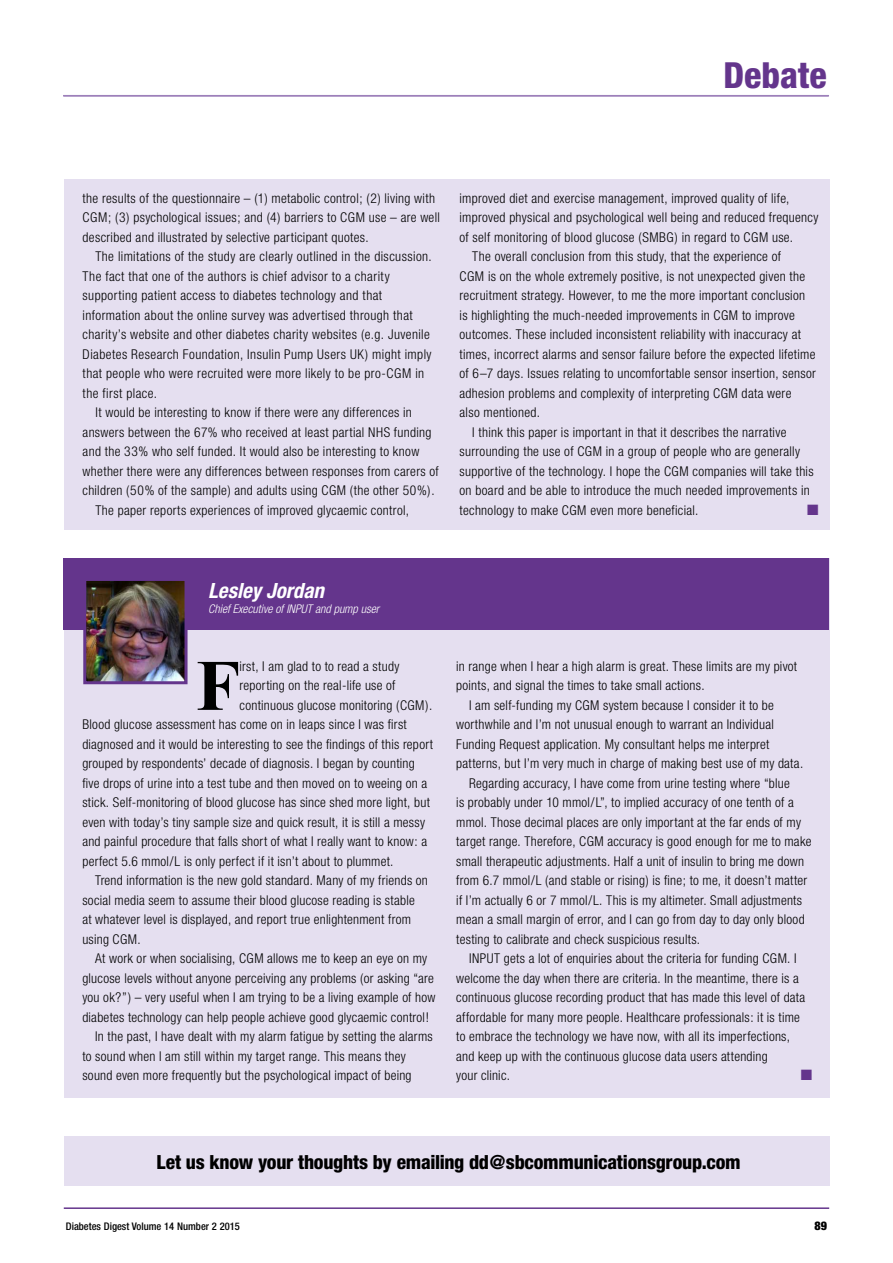
<style>
.page{position:relative;width:893px;height:1263px;background:#fff}
.page>*{position:absolute;margin:0;border:0;box-sizing:border-box;transform-origin:0 0}
.t1{font:700 72.45px "Times New Roman";color:#000}
.t2{font:800 condensed 36px "Helvetica Neue";color:#64358c}
.t3{font:italic 700 condensed 21px "Helvetica Neue";color:#fff}
.t4{font:800 condensed 19.5px "Helvetica Neue";letter-spacing:-.015em;color:#000}
.t5{font:15px "Zapf Dingbats ITC";color:#64358c}
.t6{font:300 condensed 13.5px/19.5px "Helvetica Neue";letter-spacing:.02em;color:#000}
.t7{font:italic 300 condensed 12px "Helvetica Neue";color:#fff}
.t8{font:900 condensed 12px "Helvetica Neue";color:#000}
.t9{font:500 condensed 10.5px "Helvetica Neue";color:#000}
</style>
<div class="page">
<hr style="left:64px;top:1207px;width:765px;height:2px;background:#64358c">
<hr style="left:63px;top:95px;width:765px;height:1px;background:#9d80ba">
<div style="left:64px;top:179px;width:765px;height:350px;background:#e5dff0"></div>
<hr style="left:64px;top:95px;width:765px;height:1px;background:#9d80ba">
<div style="left:64px;top:558px;width:765px;height:540px;background:#e5dff0"></div>
<div style="left:64px;top:558px;width:765px;height:71px;background:#64358c"></div>
<img style="left:87px;top:582px;width:97px;height:98px">
<div style="left:83px;top:578px;width:105px;height:106px;border:3px solid #64358c"></div>
<div style="left:64px;top:1136px;width:766px;height:49px;background:#e5dff0"></div>
<h2 class="t2" style="left:724px;top:53px;width:105px">Debate</h2>
<p class="t6" style="left:83px;top:188px;width:359px">the results of the questionnaire – (1) metabolic control; (2) living with<br>CGM; (3) psychological issues; and (4) barriers to CGM use – are well described and illustrated by selective participant quotes.</p>
<p class="t6" style="left:83px;top:247px;width:351px;text-indent:13px">The limitations of the study are clearly outlined in the discussion.<br>The fact that one of the authors is chief advisor to a charity supporting patient access to diabetes technology and that information about the online survey was advertised through that charity’s website and other diabetes charity websites (e.g. Juvenile Diabetes Research Foundation, Insulin Pump Users UK) might imply that people who were recruited were more likely to be pro-CGM in the first place.</p>
<p class="t6" style="left:95px;top:403px;width:318px">It would be interesting to know if there were any differences in</p>
<p class="t6" style="left:83px;top:422px;width:350px">answers between the 67% who received at least partial NHS funding</p>
<p class="t6" style="left:83px;top:442px;width:338px">and the 33% who self funded. It would also be interesting to know</p>
<p class="t6" style="left:83px;top:461px;width:358px">whether there were any differences between responses from carers of</p>
<p class="t6" style="left:83px;top:481px;width:353px">children (50% of the sample) and adults using CGM (the other 50%).</p>
<p class="t6" style="left:95px;top:500px;width:315px">The paper reports experiences of improved glycaemic control,</p>
<p class="t6" style="left:460px;top:188px;width:331px">improved diet and exercise management, improved quality of life,</p>
<p class="t6" style="left:460px;top:208px;width:360px">improved physical and psychological well being and reduced frequency</p>
<p class="t6" style="left:460px;top:227px;width:335px">of self monitoring of blood glucose (SMBG) in regard to CGM use.</p>
<p class="t6" style="left:472px;top:247px;width:310px">The overall conclusion from this study, that the experience of</p>
<p class="t6" style="left:460px;top:266px;width:347px">CGM is on the whole extremely positive, is not unexpected given the</p>
<p class="t6" style="left:460px;top:286px;width:347px">recruitment strategy. However, to me the more important conclusion</p>
<p class="t6" style="left:460px;top:305px;width:337px">is highlighting the much-needed improvements in CGM to improve</p>
<p class="t6" style="left:460px;top:325px;width:343px">outcomes. These included inconsistent reliability with inaccuracy at</p>
<p class="t6" style="left:460px;top:344px;width:357px">times, incorrect alarms and sensor failure before the expected lifetime</p>
<p class="t6" style="left:460px;top:363px;width:358px">of 6–7 days. Issues relating to uncomfortable sensor insertion, sensor</p>
<p class="t6" style="left:460px;top:383px;width:333px">adhesion problems and complexity of interpreting CGM data were</p>
<p class="t6" style="left:460px;top:402px;width:82px">also mentioned.</p>
<p class="t6" style="left:472px;top:422px;width:316px">I think this paper is important in that it describes the narrative</p>
<p class="t6" style="left:460px;top:441px;width:342px">surrounding the use of CGM in a group of people who are generally</p>
<p class="t6" style="left:460px;top:461px;width:356px">supportive of the technology. I hope the CGM companies will take this</p>
<p class="t6" style="left:460px;top:480px;width:352px">on board and be able to introduce the much needed improvements in</p>
<p class="t6" style="left:460px;top:500px;width:240px">technology to make CGM even more beneficial.</p>
<p class="t5" style="left:807px;top:503px;width:13px">■</p>
<h3 class="t3" style="left:208px;top:578px;width:117px">Lesley Jordan</h3>
<p class="t7" style="left:208px;top:602px;width:172px">Chief Executive of INPUT and pump user</p>
<h1 class="t1" style="left:196px;top:635px;width:46px">F</h1>
<p class="t6" style="left:240px;top:656px;width:161px">irst, I am glad to to read a study</p>
<p class="t6" style="left:240px;top:676px;width:157px">reporting on the real-life use of</p>
<p class="t6" style="left:240px;top:695px;width:194px">continuous glucose monitoring (CGM).</p>
<p class="t6" style="left:82px;top:715px;width:326px">Blood glucose assessment has come on in leaps since I was first</p>
<p class="t6" style="left:82px;top:734px;width:352px">diagnosed and it would be interesting to see the findings of this report</p>
<p class="t6" style="left:82px;top:754px;width:334px">grouped by respondents’ decade of diagnosis. I began by counting</p>
<p class="t6" style="left:82px;top:773px;width:346px">five drops of urine into a test tube and then moved on to weeing on a</p>
<p class="t6" style="left:82px;top:793px;width:349px">stick. Self-monitoring of blood glucose has since shed more light, but</p>
<p class="t6" style="left:82px;top:812px;width:344px">even with today’s tiny sample size and quick result, it is still a messy</p>
<p class="t6" style="left:82px;top:832px;width:346px">and painful procedure that falls short of what I really want to know: a</p>
<p class="t6" style="left:82px;top:851px;width:313px">perfect 5.6 mmol/L is only perfect if it isn’t about to plummet.</p>
<p class="t6" style="left:95px;top:871px;width:334px">Trend information is the new gold standard. Many of my friends on</p>
<p class="t6" style="left:82px;top:890px;width:334px">social media seem to assume their blood glucose reading is stable</p>
<p class="t6" style="left:82px;top:910px;width:330px">at whatever level is displayed, and report true enlightenment from</p>
<p class="t6" style="left:82px;top:929px;width:60px">using CGM.</p>
<p class="t6" style="left:95px;top:949px;width:334px">At work or when socialising, CGM allows me to keep an eye on my</p>
<p class="t6" style="left:82px;top:968px;width:353px">glucose levels without anyone perceiving any problems (or asking “are</p>
<p class="t6" style="left:82px;top:988px;width:355px">you ok?”) – very useful when I am trying to be a living example of how</p>
<p class="t6" style="left:82px;top:1007px;width:348px">diabetes technology can help people achieve good glycaemic control!</p>
<p class="t6" style="left:95px;top:1027px;width:339px">In the past, I have dealt with my alarm fatigue by setting the alarms</p>
<p class="t6" style="left:82px;top:1046px;width:325px">to sound when I am still within my target range. This means they</p>
<p class="t6" style="left:82px;top:1066px;width:331px">sound even more frequently but the psychological impact of being</p>
<p class="t6" style="left:456px;top:656px;width:342px">in range when I hear a high alarm is great. These limits are my pivot</p>
<p class="t6" style="left:456px;top:676px;width:250px">points, and signal the times to take small actions.</p>
<p class="t6" style="left:469px;top:695px;width:306px">I am self-funding my CGM system because I consider it to be</p>
<p class="t6" style="left:456px;top:715px;width:319px">worthwhile and I’m not unusual enough to warrant an Individual</p>
<p class="t6" style="left:456px;top:734px;width:315px">Funding Request application. My consultant helps me interpret</p>
<p class="t6" style="left:456px;top:753px;width:348px">patterns, but I’m very much in charge of making best use of my data.</p>
<p class="t6" style="left:469px;top:773px;width:322px">Regarding accuracy, I have come from urine testing where “blue</p>
<p class="t6" style="left:456px;top:792px;width:339px">is probably under 10 mmol/L”, to implied accuracy of one tenth of a</p>
<p class="t6" style="left:456px;top:812px;width:346px">mmol. Those decimal places are only important at the far ends of my</p>
<p class="t6" style="left:456px;top:831px;width:357px">target range. Therefore, CGM accuracy is good enough for me to make</p>
<p class="t6" style="left:456px;top:851px;width:349px">small therapeutic adjustments. Half a unit of insulin to bring me down</p>
<p class="t6" style="left:456px;top:870px;width:353px">from 6.7 mmol/L (and stable or rising) is fine; to me, it doesn’t matter</p>
<p class="t6" style="left:456px;top:890px;width:347px">if I’m actually 6 or 7 mmol/L. This is my altimeter. Small adjustments</p>
<p class="t6" style="left:456px;top:909px;width:350px">mean a small margin of error, and I can go from day to day only blood</p>
<p class="t6" style="left:456px;top:929px;width:245px">testing to calibrate and check suspicious results.</p>
<p class="t6" style="left:469px;top:948px;width:329px">INPUT gets a lot of enquiries about the criteria for funding CGM. I</p>
<p class="t6" style="left:456px;top:968px;width:344px">welcome the day when there are criteria. In the meantime, there is a</p>
<p class="t6" style="left:456px;top:987px;width:351px">continuous glucose recording product that has made this level of data</p>
<p class="t6" style="left:456px;top:1007px;width:345px">affordable for many more people. Healthcare professionals: it is time</p>
<p class="t6" style="left:456px;top:1026px;width:335px">to embrace the technology we have now, with all its imperfections,</p>
<p class="t6" style="left:456px;top:1046px;width:313px">and keep up with the continuous glucose data users attending</p>
<p class="t6" style="left:456px;top:1065px;width:55px">your clinic.</p>
<p class="t5" style="left:801px;top:1068px;width:13px">■</p>
<h3 class="t4" style="left:157px;top:1150px;width:586px">Let us know your thoughts by emailing dd@sbcommunicationsgroup.com</h3>
<p class="t9" style="left:66px;top:1220px;width:175px">Diabetes Digest Volume 14 Number 2 2015</p>
<p class="t8" style="left:815px;top:1218px;width:14px">89</p>
</div>
